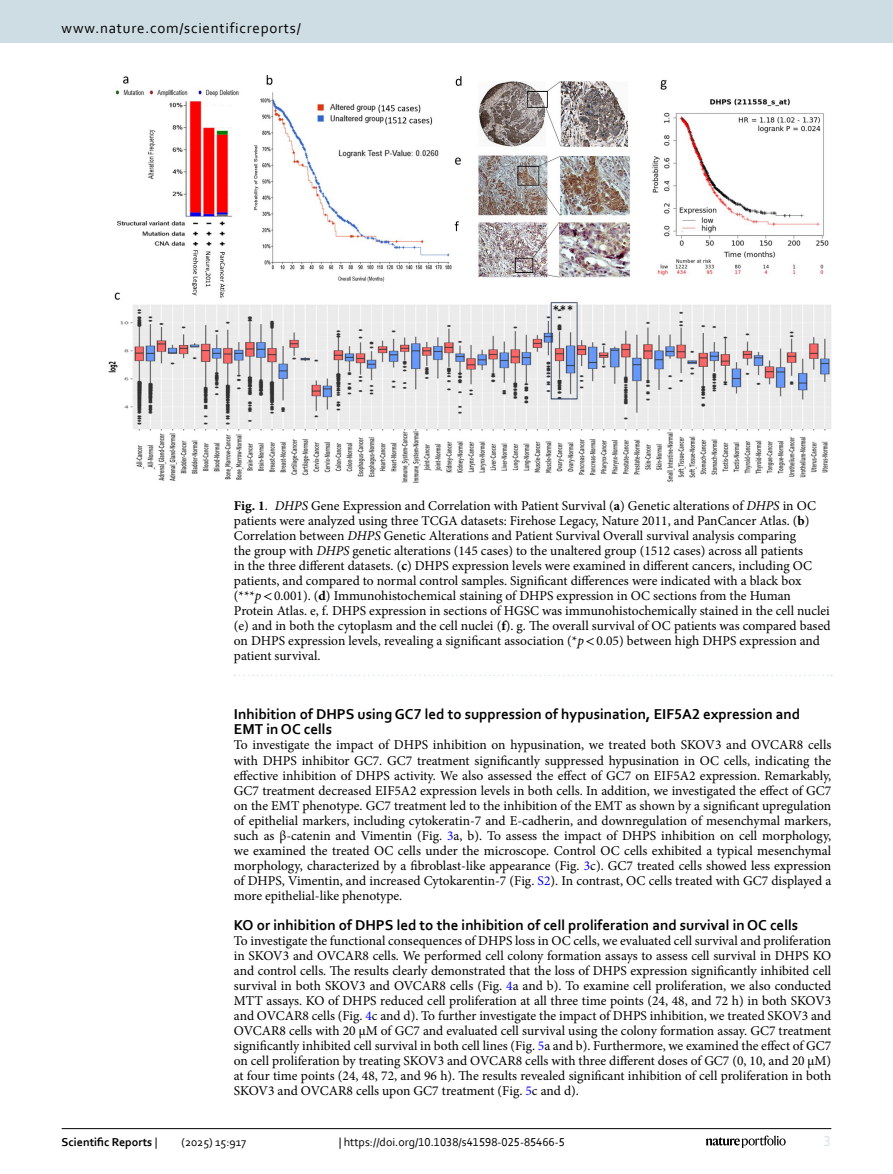
<style>
.page{position:relative;width:893px;height:1174px;background:#fff}
.page>*{position:absolute;margin:0;border:0;box-sizing:border-box;transform-origin:0 0}
.Head_2{font:700 15px/15px "Corbel";color:#000}
.t1{font:15px "Corbel";letter-spacing:.05em;color:#000}
.t2{font:15px "Corbel";color:#d9e4eb}
.Body_Text{font:13.5px/15px "Minion Pro";color:#000;text-align:justify}
.Figure_Caption{font:13.5px/15px "Minion Pro";color:#000}
.t3{font:12px "Corbel";color:#000}
.t4{font:700 12px "Corbel";color:#000}
.s1{font-weight:700}
.s2{font-style:italic}
.s3{font-family:"STIX"}
.s4{color:#00f}
.s5{font-weight:400}
</style>
<div class="page">
<img style="left:108px;top:76px;width:723px;height:406px">
<svg style="left:235px;top:674px;width:597px;height:2px"></svg>
<hr style="left:62px;top:1128px;width:769px;height:1px;background:#000">
<svg style="left:706px;top:1135px;width:80px;height:12px"></svg>
<div style="left:0;top:0;width:893px;height:43px;background:#cedde4"></div>
<p class="t1" style="left:62px;top:18px;width:241px">www.nature.com/scientificreports/</p>
<p class="Figure_Caption" style="left:234px;top:498px;width:598px"><span class="s1">Fig. 1</span>. <span class="s2">DHPS</span> Gene Expression and Correlation with Patient Survival (<span class="s1">a</span>) Genetic alterations of <span class="s2">DHPS</span> in OC patients were analyzed using three TCGA datasets: Firehose Legacy, Nature 2011, and PanCancer Atlas. (<span class="s1">b</span>)<br>Correlation between <span class="s2">DHPS</span> Genetic Alterations and Patient Survival Overall survival analysis comparing<br>the group with <span class="s2">DHPS</span> genetic alterations (145 cases) to the unaltered group (1512 cases) across all patients<br>in the three different datasets. (<span class="s1">c</span>) DHPS expression levels were examined in different cancers, including OC patients, and compared to normal control samples. Significant differences were indicated with a black box (***<span class="s2">p</span><span class="s3">&lt;</span>0.001). (<span class="s1">d</span>) Immunohistochemical staining of DHPS expression in OC sections from the Human Protein Atlas. e, f. DHPS expression in sections of HGSC was immunohistochemically stained in the cell nuclei (e) and in both the cytoplasm and the cell nuclei (<span class="s1">f</span>). g. The overall survival of OC patients was compared based on DHPS expression levels, revealing a significant association (*<span class="s2">p</span><span class="s3">&lt;</span>0.05) between high DHPS expression and patient survival.</p>
<p class="Head_2" style="left:234px;top:706px;width:568px">Inhibition of DHPS using GC7 led to suppression of hypusination, EIF5A2 expression and<br>EMT in OC cells</p>
<p class="Body_Text" style="left:234px;top:737px;width:599px">To investigate the impact of DHPS inhibition on hypusination, we treated both SKOV3 and OVCAR8 cells with DHPS inhibitor GC7. GC7 treatment significantly suppressed hypusination in OC cells, indicating the effective inhibition of DHPS activity. We also assessed the effect of GC7 on EIF5A2 expression. Remarkably, GC7 treatment decreased EIF5A2 expression levels in both cells. In addition, we investigated the effect of GC7 on the EMT phenotype. GC7 treatment led to the inhibition of the EMT as shown by a significant upregulation of epithelial markers, including cytokeratin-7 and E-cadherin, and downregulation of mesenchymal markers, such as β-catenin and Vimentin (Fig. <span class="s4">3</span>a, b). To assess the impact of DHPS inhibition on cell morphology, we examined the treated OC cells under the microscope. Control OC cells exhibited a typical mesenchymal morphology, characterized by a fibroblast-like appearance (Fig. <span class="s4">3</span>c). GC7 treated cells showed less expression of DHPS, Vimentin, and increased Cytokarentin-7 (Fig. <span class="s4">S2</span>). In contrast, OC cells treated with GC7 displayed a more epithelial-like phenotype.</p>
<p class="Head_2" style="left:234px;top:916px;width:566px">KO or inhibition of DHPS led to the inhibition of cell proliferation and survival in OC cells</p>
<p class="Body_Text" style="left:234px;top:932px;width:599px">To investigate the functional consequences of DHPS loss in OC cells, we evaluated cell survival and proliferation in SKOV3 and OVCAR8 cells. We performed cell colony formation assays to assess cell survival in DHPS KO and control cells. The results clearly demonstrated that the loss of DHPS expression significantly inhibited cell survival in both SKOV3 and OVCAR8 cells (Fig. <span class="s4">4</span>a and b). To examine cell proliferation, we also conducted MTT assays. KO of DHPS reduced cell proliferation at all three time points (24, 48, and 72 h) in both SKOV3 and OVCAR8 cells (Fig. <span class="s4">4</span>c and d). To further investigate the impact of DHPS inhibition, we treated SKOV3 and OVCAR8 cells with 20 µM of GC7 and evaluated cell survival using the colony formation assay. GC7 treatment significantly inhibited cell survival in both cell lines (Fig. <span class="s4">5</span>a and b). Furthermore, we examined the effect of GC7 on cell proliferation by treating SKOV3 and OVCAR8 cells with three different doses of GC7 (0, 10, and 20 µM) at four time points (24, 48, 72, and 96 h). The results revealed significant inhibition of cell proliferation in both SKOV3 and OVCAR8 cells upon GC7 treatment (Fig. <span class="s4">5</span>c and d).</p>
<p class="t4" style="left:62px;top:1134px;width:97px">Scientific Reports <span class="s5">|</span></p>
<p class="t3" style="left:181px;top:1134px;width:66px">(2025) 15:917</p>
<p class="t3" style="left:339px;top:1134px;width:228px">| https://doi.org/10.1038/s41598-025-85466-5</p>
<p class="t2" style="left:824px;top:1132px;width:9px">3</p>
</div>
